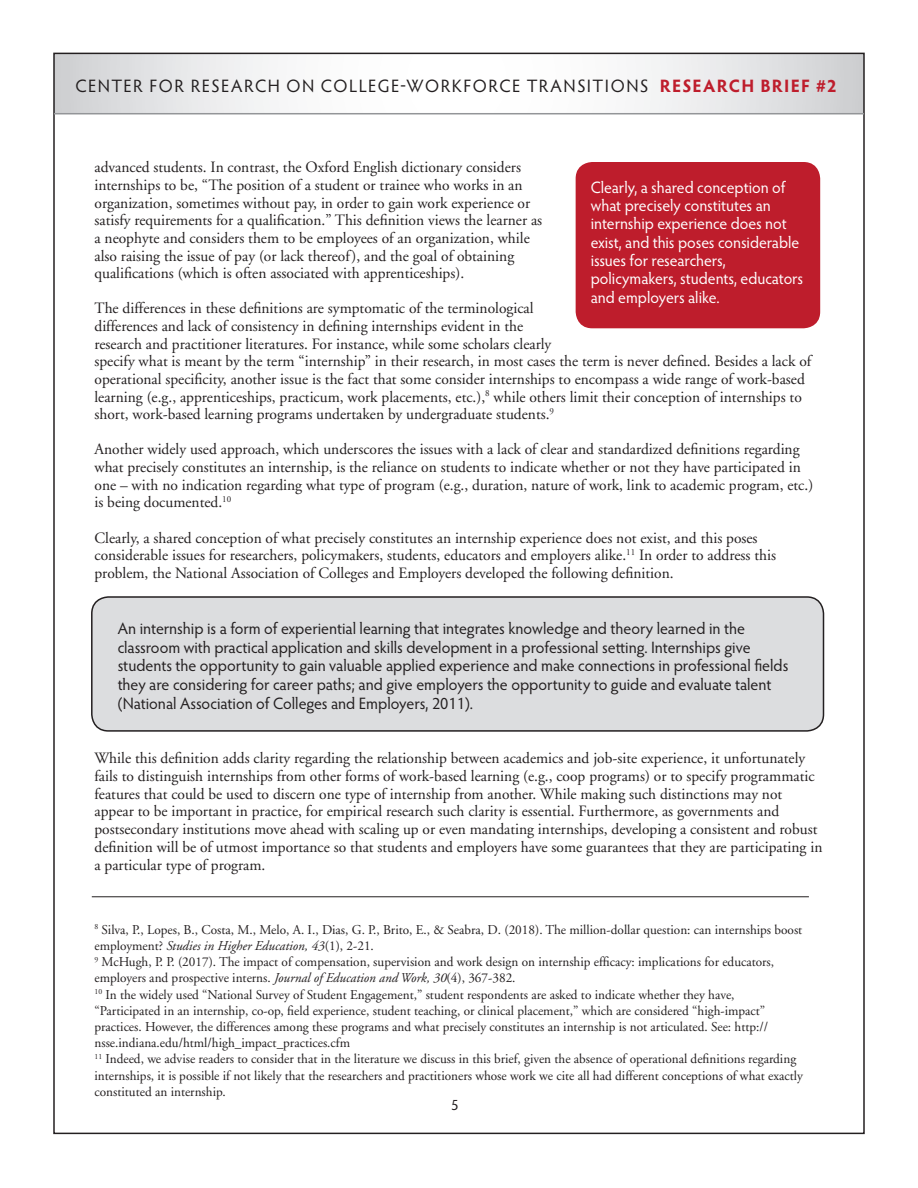
<style>
.page{position:relative;width:918px;height:1188px;background:#fff}
.page>*{position:absolute;margin:0;border:0;box-sizing:border-box;transform-origin:0 0}
.t1{font:18px "Hypatia Sans Pro";letter-spacing:.08em;color:#231f20}
.head{font:16.5px/18.8px "Hypatia Sans Pro";color:#231f20}
.head-2{font:16.5px/18.3px "Hypatia Sans Pro";letter-spacing:-.005em;color:#fff;scale:.96 1}
.t2{font:15.75px/17.7px "Adobe Garamond";color:#231f20}
.t3{font:15px "Hypatia Sans Pro";color:#231f20}
.t4{font:13.5px "Adobe Garamond";color:#231f20}
.t5{font:italic 13.5px "Adobe Garamond";color:#231f20}
.s1{font-weight:700;color:#be1d2c}
.s2{font-style:normal}
.s3{font-style:italic}
</style>
<div class="page">
<svg style="left:56px;top:56px;width:806px;height:57px"></svg>
<hr style="left:54px;top:113px;width:810px;height:1px;background:#939598">
<div style="left:576px;top:162px;width:244px;height:166px;background:#be1d2c;border-radius:17px"></div>
<div style="left:92px;top:597px;width:732px;height:134px;background:#dcdddf;border-radius:17px"></div>
<div style="left:91px;top:596px;width:733px;height:136px;border:2px solid #231f20;border-radius:17px"></div>
<hr style="left:92px;top:896px;width:717px;height:1px;background:#231f20">
<p class="t1" style="left:76px;top:74px;width:763px">CENTER FOR RESEARCH ON COLLEGE-WORKFORCE TRANSITIONS <span class="s1">RESEARCH BRIEF #2</span></p>
<p class="t2" style="left:94px;top:159px;width:449px">advanced students. In contrast, the Oxford English dictionary considers internships to be, “The position of a student or trainee who works in an organization, sometimes without pay, in order to gain work experience or satisfy requirements for a qualification.” This definition views the learner as a neophyte and considers them to be employees of an organization, while also raising the issue of pay (or lack thereof), and the goal of obtaining qualifications (which is often associated with apprenticeships).</p>
<p class="t2" style="left:94px;top:300px;width:718px">The differences in these definitions are symptomatic of the terminological<br>differences and lack of consistency in defining internships evident in the<br>research and practitioner literatures. For instance, while some scholars clearly<br>specify what is meant by the term “internship” in their research, in most cases the term is never defined. Besides a lack of operational specificity, another issue is the fact that some consider internships to encompass a wide range of work-based learning (e.g., apprenticeships, practicum, work placements, etc.),<sup>8</sup> while others limit their conception of internships to short, work-based learning programs undertaken by undergraduate students.<sup>9</sup></p>
<p class="t2" style="left:94px;top:441px;width:720px">Another widely used approach, which underscores the issues with a lack of clear and standardized definitions regarding what precisely constitutes an internship, is the reliance on students to indicate whether or not they have participated in one – with no indication regarding what type of program (e.g., duration, nature of work, link to academic program, etc.) is being documented.<sup>10</sup></p>
<p class="t2" style="left:94px;top:529px;width:683px">Clearly, a shared conception of what precisely constitutes an internship experience does not exist, and this poses considerable issues for researchers, policymakers, students, educators and employers alike.<sup>11</sup> In order to address this problem, the National Association of Colleges and Employers developed the following definition.</p>
<p class="head-2" style="left:591px;top:178px;width:223px">Clearly, a shared conception of what precisely constitutes an internship experience does not exist, and this poses considerable issues for researchers, policymakers, students, educators and employers alike.</p>
<p class="head" style="left:118px;top:618px;width:672px">An internship is a form of experiential learning that integrates knowledge and theory learned in the classroom with practical application and skills development in a professional setting. Internships give students the opportunity to gain valuable applied experience and make connections in professional fields they are considering for career paths; and give employers the opportunity to guide and evaluate talent (National Association of Colleges and Employers, 2011).</p>
<p class="t2" style="left:94px;top:750px;width:729px">While this definition adds clarity regarding the relationship between academics and job-site experience, it unfortunately fails to distinguish internships from other forms of work-based learning (e.g., coop programs) or to specify programmatic features that could be used to discern one type of internship from another. While making such distinctions may not appear to be important in practice, for empirical research such clarity is essential. Furthermore, as governments and postsecondary institutions move ahead with scaling up or even mandating internships, developing a consistent and robust definition will be of utmost importance so that students and employers have some guarantees that they are participating in a particular type of program.</p>
<p class="t4" style="left:94px;top:922px;width:709px"><sup>8</sup> Silva, P., Lopes, B., Costa, M., Melo, A. I., Dias, G. P., Brito, E., &amp; Seabra, D. (2018). The million-dollar question: can internships boost</p>
<p class="t5" style="left:94px;top:939px;width:281px"><span class="s2">employment?</span> Studies in Higher Education, 43<span class="s2">(1), 2-21.</span></p>
<p class="t4" style="left:94px;top:955px;width:681px"><sup>9</sup> McHugh, P. P. (2017). The impact of compensation, supervision and work design on internship efficacy: implications for educators,</p>
<p class="t4" style="left:94px;top:971px;width:423px">employers and prospective interns. <span class="s3">Journal of Education and Work, 30</span>(4), 367-382.</p>
<p class="t4" style="left:94px;top:987px;width:642px"><sup>10</sup> In the widely used “National Survey of Student Engagement,” student respondents are asked to indicate whether they have,</p>
<p class="t4" style="left:94px;top:1003px;width:672px">“Participated in an internship, co-op, field experience, student teaching, or clinical placement,” which are considered “high-impact”</p>
<p class="t4" style="left:94px;top:1020px;width:675px">practices. However, the differences among these programs and what precisely constitutes an internship is not articulated. See: http://</p>
<p class="t4" style="left:94px;top:1036px;width:257px">nsse.indiana.edu/html/high_impact_practices.cfm</p>
<p class="t4" style="left:94px;top:1052px;width:703px"><sup>11</sup> Indeed, we advise readers to consider that in the literature we discuss in this brief, given the absence of operational definitions regarding</p>
<p class="t4" style="left:94px;top:1068px;width:710px">internships, it is possible if not likely that the researchers and practitioners whose work we cite all had different conceptions of what exactly</p>
<p class="t4" style="left:94px;top:1084px;width:133px">constituted an internship.</p>
<p class="t3" style="left:451px;top:1095px;width:9px">5</p>
</div>
